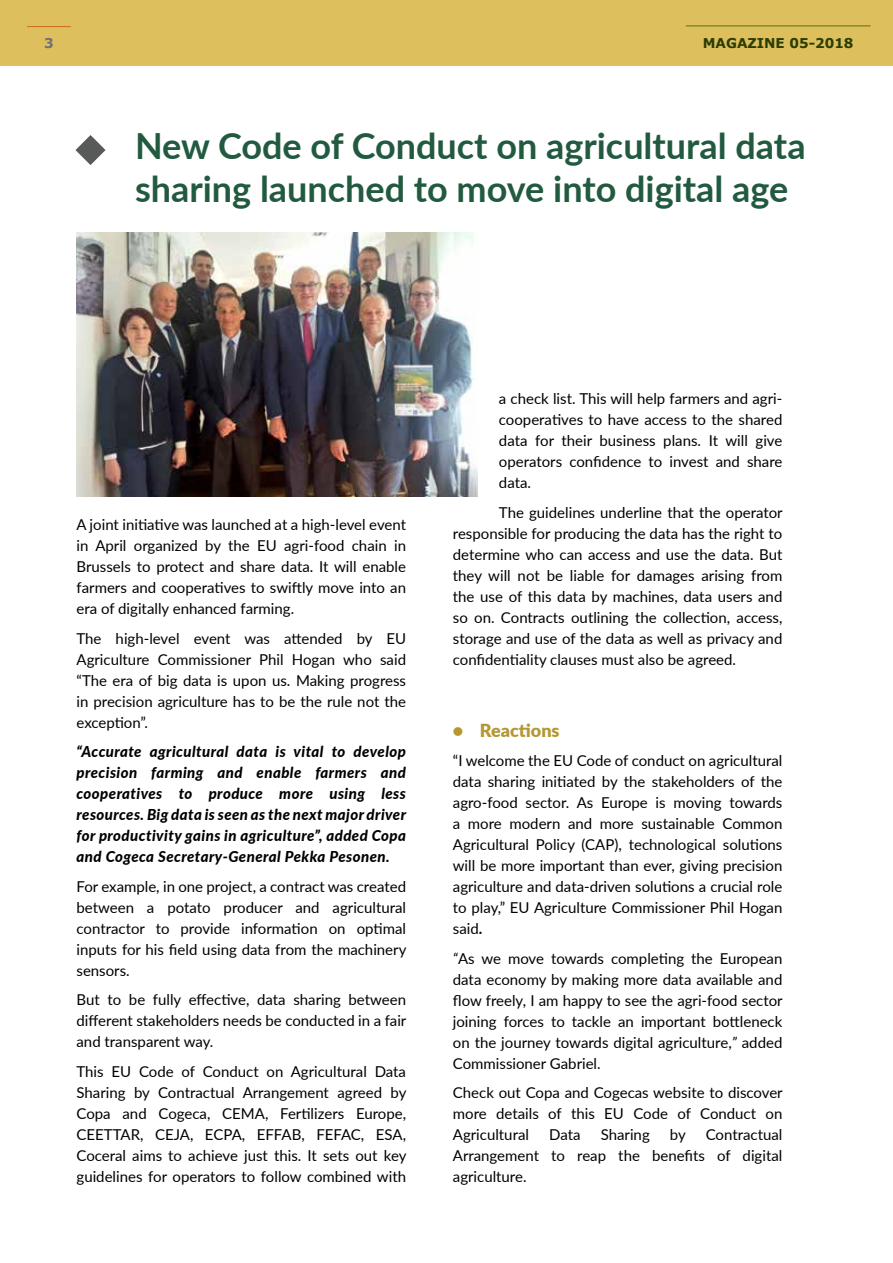
<style>
.page{position:relative;width:893px;height:1263px;background:#fff}
.page>*{position:absolute;margin:0;border:0;box-sizing:border-box;transform-origin:0 0}
.t1{font:700 36px/43.2px "Lato";color:#225a40}
.t2{font:900 18px "Lato";color:#b39834}
.t3{font:15px/21px "Lato";color:#000;text-align:justify}
.t4{font:italic 800 15px/21px "Lato";letter-spacing:.03em;color:#000;text-align:justify}
.t5{font:700 13.5px "Verdana";color:#2c3d00}
.t6{font:700 13.5px "Verdana";color:#717073}
.s1{font-weight:700}
.s2{font-style:italic}
</style>
<div class="page">
<div style="left:0;top:0;width:893px;height:66px;background:#ddbf5d"></div>
<hr style="left:686px;top:26px;width:184px;height:1px;background:#5e6f15">
<hr style="left:27px;top:26px;width:44px;height:1px;background:#ca6c18">
<img style="left:77px;top:232px;width:401px;height:264px">
<svg style="left:75px;top:135px;width:31px;height:30px"></svg>
<p class="t6" style="left:44px;top:35px;width:11px">3</p>
<p class="t5" style="left:703px;top:34px;width:152px">MAGAZINE 05-2018</p>
<h1 class="t1" style="left:135px;top:123px;width:672px">New Code of Conduct on agricultural data sharing launched to move into digital age</h1>
<p class="t3" style="left:77px;top:513px;width:331px">A joint initiative was launched at a high-level event in April organized by the EU agri-food chain in Brussels to protect and share data. It will enable farmers and cooperatives to swiftly move into an era of digitally enhanced farming.</p>
<p class="t3" style="left:77px;top:627px;width:331px">The high-level event was attended by EU Agriculture Commissioner Phil Hogan who said “The era of big data is upon us. Making progress in precision agriculture has to be the rule not the exception”.</p>
<p class="t4" style="left:77px;top:740px;width:331px">“Accurate agricultural data is vital to develop precision farming and enable farmers and cooperatives to produce more using less resources. Big data is seen as the next major driver for productivity gains in agriculture”, added Copa and Cogeca Secretary-General Pekka Pesonen.</p>
<p class="t3" style="left:77px;top:875px;width:331px">For example, in one project, a contract was created between a potato producer and agricultural contractor to provide information on optimal inputs for his field using data from the machinery sensors.</p>
<p class="t3" style="left:77px;top:988px;width:331px">But to be fully effective, data sharing between different stakeholders needs be conducted in a fair and transparent way.</p>
<p class="t3" style="left:77px;top:1060px;width:331px">This EU Code of Conduct on Agricultural Data Sharing by Contractual Arrangement agreed by Copa and Cogeca, CEMA, Fertilizers Europe, CEETTAR, CEJA, ECPA, EFFAB, FEFAC, ESA, Coceral aims to achieve just this. It sets out key guidelines for operators to follow combined with</p>
<p class="t3" style="left:499px;top:387px;width:285px">a check list. This will help farmers and agri&shy;cooperatives to have access to the shared data for their business plans. It will give operators confidence to invest and share data.</p>
<p class="t3" style="left:453px;top:501px;width:331px;text-indent:46px">The guidelines underline that the operator responsible for producing the data has the right to determine who can access and use the data. But they will not be liable for damages arising from the use of this data by machines, data users and so on. Contracts outlining the collection, access, storage and use of the data as well as privacy and confidentiality clauses must also be agreed.</p>
<p class="t2" style="left:453px;top:716px;width:108px">• Reactions</p>
<p class="t3" style="left:453px;top:749px;width:331px">“I welcome the EU Code of conduct on agricultural data sharing initiated by the stakeholders of the agro-food sector. As Europe is moving towards a more modern and more sustainable Common Agricultural Policy (CAP), technological solutions will be more important than ever, giving precision agriculture and data-driven solutions a crucial role to play,” EU Agriculture Commissioner Phil Hogan said<span class="s1">.</span></p>
<p class="t3" style="left:453px;top:947px;width:331px"><span class="s2">“</span>As we move towards completing the European data economy by making more data available and flow freely, I am happy to see the agri-food sector joining forces to tackle an important bottleneck on the journey towards digital agriculture,<span class="s2">”</span> added Commissioner Gabriel.</p>
<p class="t3" style="left:453px;top:1081px;width:331px">Check out Copa and Cogecas website to discover more details of this EU Code of Conduct on Agricultural</p>
<p class="t3" style="left:453px;top:1123px;width:331px;text-indent:253px">Contractual Arrangement to reap the benefits of digital agriculture.</p>
<p class="t3" style="left:549px;top:1123px;width:33px">Data</p>
<p class="t3" style="left:601px;top:1123px;width:51px">Sharing</p>
<p class="t3" style="left:670px;top:1123px;width:17px">by</p>
</div>
